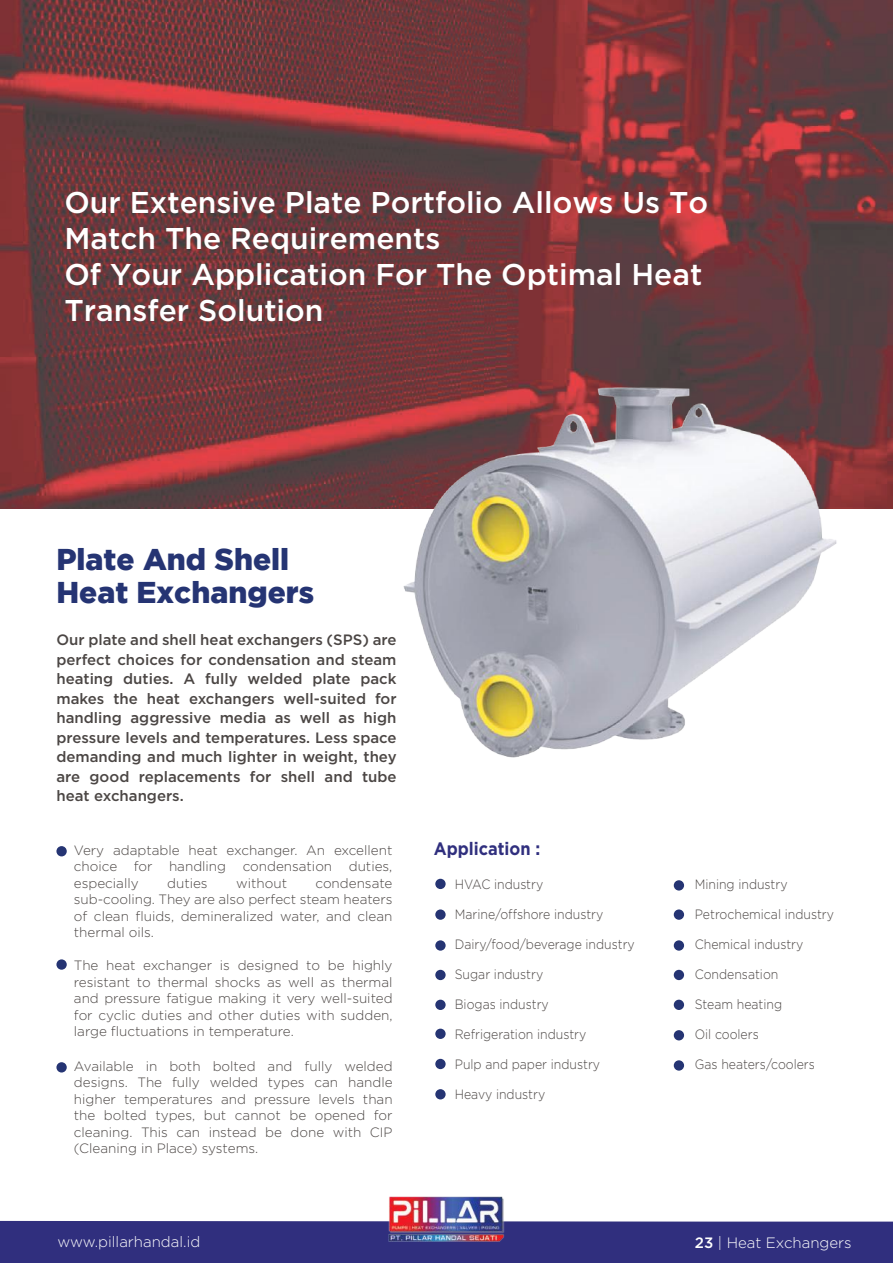
<style>
.page{position:relative;width:893px;height:1263px;background:#fff}
.page>*{position:absolute;margin:0;border:0;box-sizing:border-box;transform-origin:0 0}
.t1{font:500 30px/36px "Gotham";color:#fff}
.t2{font:900 30px/33px "Gotham";color:#253473}
.t3{font:700 18px "Gotham";color:#302f7e;scale:.91 1}
.t4{font:500 15px/19.5px "Gotham";color:#4b4644;text-align:justify}
.t5{font:300 15px "Gotham";color:#fff}
.t6{font:300 13.5px/16.5px "Gotham";color:#4b4644;text-align:justify}
.t7{font:300 13.5px "Gotham";color:#4b4644;scale:.91 1}
.s1{font-weight:500}
</style>
<div class="page">
<img style="left:0;top:0;width:893px;height:509px">
<div style="left:56px;top:846px;width:11px;height:10px;background:#253473;border-radius:50%"></div>
<div style="left:56px;top:959px;width:11px;height:11px;background:#253473;border-radius:50%"></div>
<div style="left:56px;top:1062px;width:11px;height:10px;background:#253473;border-radius:50%"></div>
<img style="left:402px;top:382px;width:435px;height:376px">
<div style="left:435px;top:879px;width:11px;height:10px;background:#253473;border-radius:50%"></div>
<div style="left:435px;top:909px;width:11px;height:11px;background:#253473;border-radius:50%"></div>
<div style="left:435px;top:970px;width:11px;height:10px;background:#253473;border-radius:50%"></div>
<div style="left:435px;top:1000px;width:11px;height:10px;background:#253473;border-radius:50%"></div>
<div style="left:435px;top:1029px;width:11px;height:10px;background:#253473;border-radius:50%"></div>
<div style="left:435px;top:1059px;width:11px;height:10px;background:#253473;border-radius:50%"></div>
<div style="left:435px;top:1089px;width:11px;height:10px;background:#253473;border-radius:50%"></div>
<div style="left:435px;top:940px;width:11px;height:11px;background:#253473;border-radius:50%"></div>
<div style="left:674px;top:880px;width:10px;height:10px;background:#253473;border-radius:50%"></div>
<div style="left:674px;top:909px;width:10px;height:11px;background:#253473;border-radius:50%"></div>
<div style="left:674px;top:970px;width:10px;height:10px;background:#253473;border-radius:50%"></div>
<div style="left:674px;top:1000px;width:10px;height:10px;background:#253473;border-radius:50%"></div>
<div style="left:674px;top:1030px;width:10px;height:10px;background:#253473;border-radius:50%"></div>
<div style="left:674px;top:1060px;width:10px;height:11px;background:#253473;border-radius:50%"></div>
<div style="left:674px;top:940px;width:10px;height:11px;background:#253473;border-radius:50%"></div>
<div style="left:0;top:1221px;width:893px;height:42px;background:#302f7e"></div>
<img style="left:388px;top:1196px;width:117px;height:45px">
<h1 class="t1" style="left:64px;top:184px;width:645px">Our Extensive Plate Portfolio Allows Us To<br>Match The Requirements<br>Of Your Application For The Optimal Heat<br>Transfer Solution</h1>
<h1 class="t2" style="left:56px;top:542px;width:259px">Plate And Shell<br>Heat Exchangers</h1>
<p class="t4" style="left:56px;top:630px;width:342px">Our plate and shell heat exchangers (SPS) are perfect choices for condensation and steam heating duties. A fully welded plate pack makes the heat exchangers well-suited for handling aggressive media as well as high pressure levels and temperatures. Less space demanding and much lighter in weight, they are good replacements for shell and tube heat exchangers.</p>
<p class="t6" style="left:74px;top:841px;width:320px">Very adaptable heat exchanger. An excellent choice for handling condensation duties, especially</p>
<p class="t6" style="left:74px;top:874px;width:320px;text-indent:242px">condensate sub-cooling. They are also perfect steam heaters of clean fluids, demineralized water, and clean thermal oils.</p>
<p class="t6" style="left:74px;top:957px;width:320px">The heat exchanger is designed to be highly resistant to thermal shocks as well as thermal and pressure fatigue making it very well-suited for cyclic duties and other duties with sudden, large fluctuations in temperature.</p>
<p class="t6" style="left:74px;top:1057px;width:320px">Available in both bolted and fully welded designs. The fully welded types can handle higher temperatures and pressure levels than the bolted types, but cannot be opened for cleaning. This can instead be done with CIP (Cleaning in Place) systems.</p>
<p class="t6" style="left:167px;top:874px;width:42px">duties</p>
<p class="t6" style="left:236px;top:874px;width:52px">without</p>
<h2 class="t3" style="left:434px;top:837px;width:119px">Application :</h2>
<p class="t7" style="left:455px;top:877px;width:99px">HVAC industry</p>
<p class="t7" style="left:455px;top:907px;width:165px">Marine/offshore industry</p>
<p class="t7" style="left:455px;top:937px;width:199px">Dairy/food/beverage industry</p>
<p class="t7" style="left:455px;top:967px;width:99px">Sugar industry</p>
<p class="t7" style="left:455px;top:997px;width:105px">Biogas industry</p>
<p class="t7" style="left:455px;top:1027px;width:146px">Refrigeration industry</p>
<p class="t7" style="left:455px;top:1057px;width:161px">Pulp and paper industry</p>
<p class="t7" style="left:455px;top:1087px;width:101px">Heavy industry</p>
<p class="t7" style="left:695px;top:877px;width:104px">Mining industry</p>
<p class="t7" style="left:695px;top:907px;width:155px">Petrochemical industry</p>
<p class="t7" style="left:695px;top:937px;width:121px">Chemical industry</p>
<p class="t7" style="left:695px;top:967px;width:93px">Condensation</p>
<p class="t7" style="left:695px;top:997px;width:98px">Steam heating</p>
<p class="t7" style="left:695px;top:1027px;width:72px">Oil coolers</p>
<p class="t7" style="left:695px;top:1057px;width:134px">Gas heaters/coolers</p>
<p class="t5" style="left:57px;top:1234px;width:144px">www.pillarhandal.id</p>
<p class="t5" style="left:695px;top:1235px;width:158px"><span class="s1">23</span> | Heat Exchangers</p>
</div>
